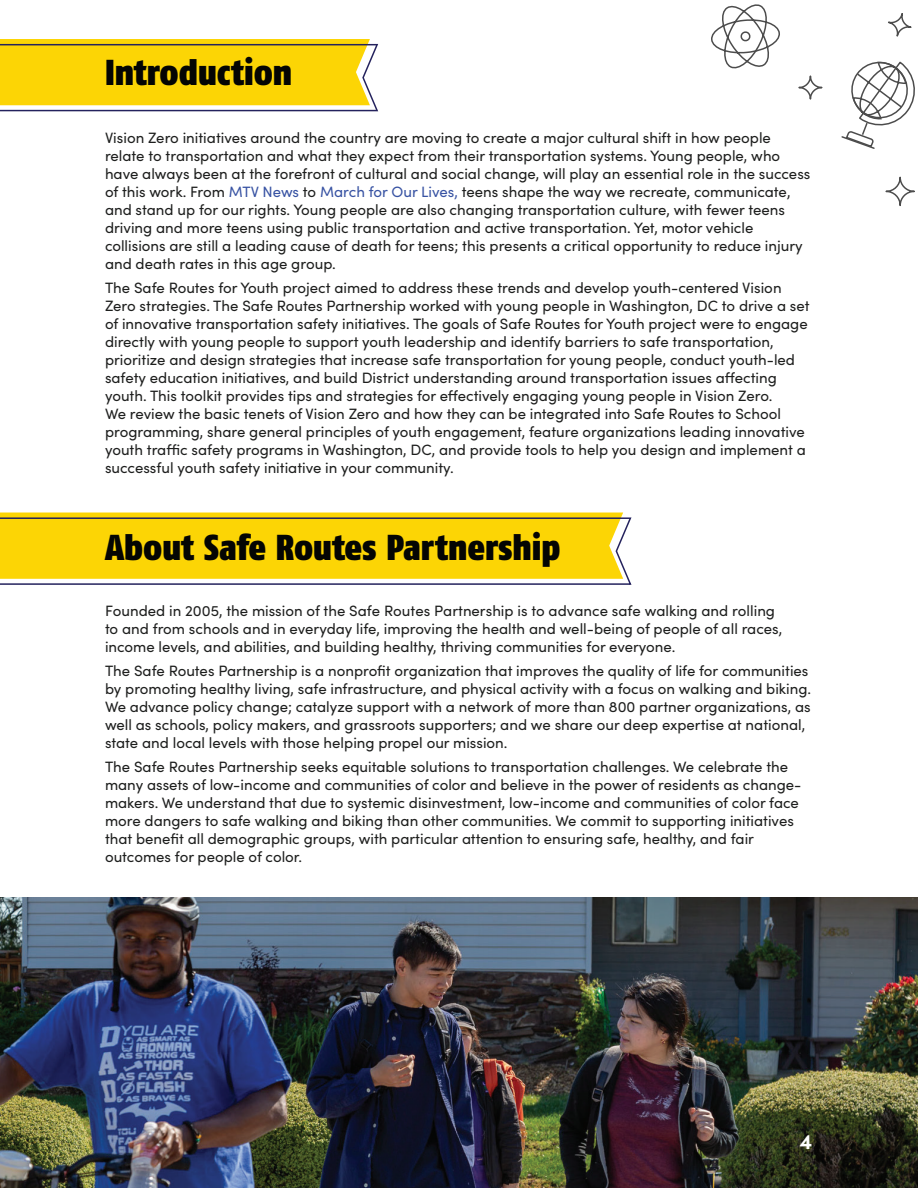
<style>
.page{position:relative;width:918px;height:1188px;background:#fff}
.page>*{position:absolute;margin:0;border:0;box-sizing:border-box;transform-origin:0 0}
.t1{font:900 36px "Fago Co";color:#040503}
.t2{font:700 21px "Sofia Pro";color:#fff}
.t3{font:15px/18px "Sofia Pro";color:#1e1f1e}
.s1{color:#3853a3}
</style>
<div class="page">
<hr style="left:0;top:513px;width:623px;height:4px;background:#fcd505">
<svg style="left:0;top:39px;width:379px;height:73px;background:#f2d123"></svg>
<svg style="left:0;top:517px;width:632px;height:68px;background:#f2d01f"></svg>
<img style="left:0;top:897px;width:918px;height:291px">
<svg style="left:711px;top:4px;width:204px;height:202px"></svg>
<h1 class="t1" style="left:105px;top:51px;width:189px">Introduction</h1>
<p class="t3" style="left:105px;top:128px;width:707px">Vision Zero initiatives around the country are moving to create a major cultural shift in how people relate to transportation and what they expect from their transportation systems. Young people, who have always been at the forefront of cultural and social change, will play an essential role in the success of this work. From <span class="s1">MTV News</span> to <span class="s1">March for Our Lives,</span> teens shape the way we recreate, communicate, and stand up for our rights. Young people are also changing transportation culture, with fewer teens driving and more teens using public transportation and active transportation. Yet, motor vehicle collisions are still a leading cause of death for teens; this presents a critical opportunity to reduce injury and death rates in this age group.</p>
<p class="t3" style="left:105px;top:278px;width:706px">The Safe Routes for Youth project aimed to address these trends and develop youth-centered Vision Zero strategies. The Safe Routes Partnership worked with young people in Washington, DC to drive a set of innovative transportation safety initiatives. The goals of Safe Routes for Youth project were to engage directly with young people to support youth leadership and identify barriers to safe transportation, prioritize and design strategies that increase safe transportation for young people, conduct youth-led safety education initiatives, and build District understanding around transportation issues affecting youth. This toolkit provides tips and strategies for effectively engaging young people in Vision Zero.<br>We review the basic tenets of Vision Zero and how they can be integrated into Safe Routes to School programming, share general principles of youth engagement, feature organizations leading innovative youth traffic safety programs in Washington, DC, and provide tools to help you design and implement a successful youth safety initiative in your community.</p>
<h1 class="t1" style="left:105px;top:525px;width:457px">About Safe Routes Partnership</h1>
<p class="t3" style="left:105px;top:601px;width:679px">Founded in 2005, the mission of the Safe Routes Partnership is to advance safe walking and rolling to and from schools and in everyday life, improving the health and well-being of people of all races, income levels, and abilities, and building healthy, thriving communities for everyone.</p>
<p class="t3" style="left:105px;top:661px;width:708px">The Safe Routes Partnership is a nonprofit organization that improves the quality of life for communities by promoting healthy living, safe infrastructure, and physical activity with a focus on walking and biking.<br>We advance policy change; catalyze support with a network of more than 800 partner organizations, as well as schools, policy makers, and grassroots supporters; and we share our deep expertise at national, state and local levels with those helping propel our mission.</p>
<p class="t3" style="left:105px;top:757px;width:698px">The Safe Routes Partnership seeks equitable solutions to transportation challenges. We celebrate the many assets of low-income and communities of color and believe in the power of residents as change&shy;makers. We understand that due to systemic disinvestment, low-income and communities of color face more dangers to safe walking and biking than other communities. We commit to supporting initiatives that benefit all demographic groups, with particular attention to ensuring safe, healthy, and fair outcomes for people of color.</p>
<h2 class="t2" style="left:800px;top:1125px;width:14px">4</h2>
</div>
